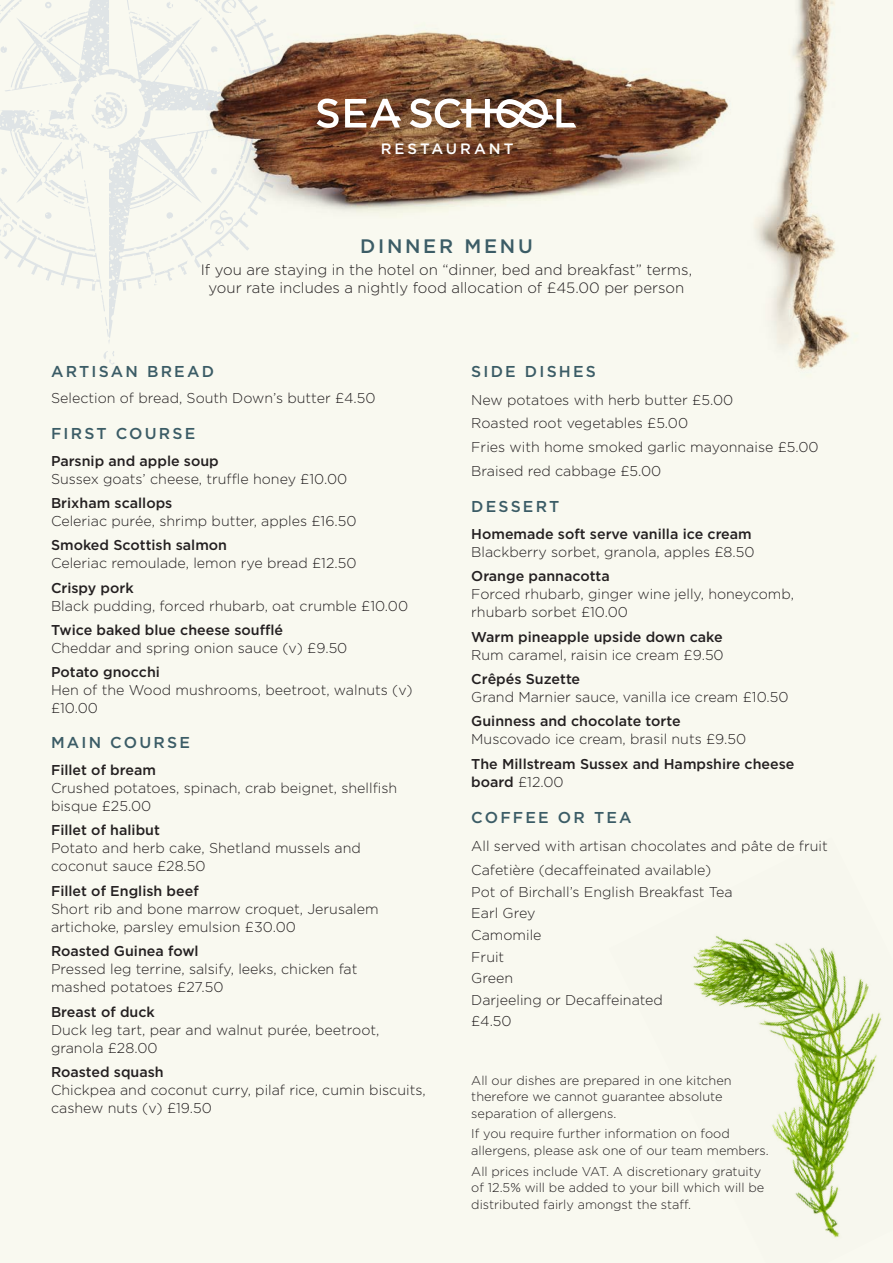
<style>
.page{position:relative;width:893px;height:1263px;background:#f9f9f0}
.page>*{position:absolute;margin:0;border:0;box-sizing:border-box;transform-origin:0 0}
.t1{font:500 19.5px "Gotham";letter-spacing:.14em;color:#3b5c66}
.t2{font:500 15.75px "Gotham";letter-spacing:.14em;color:#3b5c66}
.t3{font:300 15px/18px "Gotham";color:#231f20;text-align:center}
.t4{font:500 15px "Gotham";letter-spacing:.2em;color:#fff}
.t5{font:300 14.25px/18px "Gotham";color:#231f20}
.t6{font:500 14.25px/18px "Gotham";color:#231f20}
.t7{font:300 12.75px/16.5px "Gotham";color:#231f20}
.s1{font-weight:500}
.s2{font-weight:300}
</style>
<div class="page">
<svg style="left:0;top:0;width:249px;height:371px"></svg>
<img style="left:693px;top:935px;width:189px;height:303px">
<img style="left:196px;top:0;width:533px;height:245px">
<img style="left:755px;top:0;width:95px;height:370px">
<svg style="left:317px;top:99px;width:22px;height:29px"></svg>
<svg style="left:410px;top:98px;width:166px;height:30px"></svg>
<svg style="left:345px;top:99px;width:56px;height:28px"></svg>
<p class="t4" style="left:381px;top:141px;width:134px">RESTAURANT</p>
<p class="t1" style="left:360px;top:235px;width:174px">DINNER MENU</p>
<p class="t3" style="left:201px;top:260px;width:493px">If you are staying in the hotel on “dinner, bed and breakfast” terms, your rate includes a nightly food allocation of £45.00 per person</p>
<p class="t2" style="left:51px;top:362px;width:164px">ARTISAN BREAD</p>
<p class="t5" style="left:51px;top:389px;width:326px">Selection of bread, South Down’s butter £4.50</p>
<p class="t2" style="left:51px;top:424px;width:146px">FIRST COURSE</p>
<p class="t5" style="left:51px;top:451px;width:298px"><span class="s1">Parsnip and apple soup<br></span>Sussex goats’ cheese, truffle honey £10.00</p>
<p class="t5" style="left:51px;top:494px;width:307px"><span class="s1">Brixham scallops<br></span>Celeriac purée, shrimp butter, apples £16.50</p>
<p class="t5" style="left:51px;top:536px;width:307px"><span class="s1">Smoked Scottish salmon<br></span>Celeriac remoulade, lemon rye bread £12.50</p>
<p class="t5" style="left:51px;top:578px;width:359px"><span class="s1">Crispy pork<br></span>Black pudding, forced rhubarb, oat crumble £10.00</p>
<p class="t5" style="left:51px;top:621px;width:298px"><span class="s1">Twice baked blue cheese soufflé<br></span>Cheddar and spring onion sauce (v) £9.50</p>
<p class="t5" style="left:51px;top:663px;width:363px"><span class="s1">Potato gnocchi<br></span>Hen of the Wood mushrooms, beetroot, walnuts (v) £10.00</p>
<p class="t2" style="left:51px;top:734px;width:140px">MAIN COURSE</p>
<p class="t5" style="left:51px;top:761px;width:348px"><span class="s1">Fillet of bream<br></span>Crushed potatoes, spinach, crab beignet, shellfish bisque £25.00</p>
<p class="t5" style="left:51px;top:821px;width:311px"><span class="s1">Fillet of halibut<br></span>Potato and herb cake, Shetland mussels and coconut sauce £28.50</p>
<p class="t5" style="left:51px;top:881px;width:329px"><span class="s1">Fillet of English beef<br></span>Short rib and bone marrow croquet, Jerusalem artichoke, parsley emulsion £30.00</p>
<p class="t5" style="left:51px;top:942px;width:308px"><span class="s1">Roasted Guinea fowl<br></span>Pressed leg terrine, salsify, leeks, chicken fat mashed potatoes £27.50</p>
<p class="t5" style="left:51px;top:1002px;width:330px"><span class="s1">Breast of duck<br></span>Duck leg tart, pear and walnut purée, beetroot, granola £28.00</p>
<p class="t5" style="left:51px;top:1063px;width:376px"><span class="s1">Roasted squash<br></span>Chickpea and coconut curry, pilaf rice, cumin biscuits, cashew nuts (v) £19.50</p>
<p class="t2" style="left:471px;top:362px;width:126px">SIDE DISHES</p>
<p class="t5" style="left:471px;top:390px;width:263px">New potatoes with herb butter £5.00</p>
<p class="t5" style="left:471px;top:414px;width:218px">Roasted root vegetables £5.00</p>
<p class="t5" style="left:471px;top:438px;width:349px">Fries with home smoked garlic mayonnaise £5.00</p>
<p class="t5" style="left:471px;top:461px;width:192px">Braised red cabbage £5.00</p>
<p class="t2" style="left:471px;top:498px;width:90px">DESSERT</p>
<p class="t5" style="left:471px;top:525px;width:285px"><span class="s1">Homemade soft serve vanilla ice cream<br></span>Blackberry sorbet, granola, apples £8.50</p>
<p class="t5" style="left:471px;top:567px;width:324px"><span class="s1">Orange pannacotta<br></span>Forced rhubarb, ginger wine jelly, honeycomb, rhubarb sorbet £10.00</p>
<p class="t5" style="left:471px;top:627px;width:254px"><span class="s1">Warm pineapple upside down cake<br></span>Rum caramel, raisin ice cream £9.50</p>
<p class="t5" style="left:471px;top:670px;width:319px"><span class="s1">Crêpés Suzette<br></span>Grand Marnier sauce, vanilla ice cream £10.50</p>
<p class="t5" style="left:471px;top:712px;width:276px"><span class="s1">Guinness and chocolate torte<br></span>Muscovado ice cream, brasil nuts £9.50</p>
<p class="t6" style="left:471px;top:754px;width:325px">The Millstream Sussex and Hampshire cheese board <span class="s2">£12.00</span></p>
<p class="t2" style="left:471px;top:809px;width:162px">COFFEE OR TEA</p>
<p class="t5" style="left:471px;top:837px;width:358px">All served with artisan chocolates and pâte de fruit</p>
<p class="t5" style="left:471px;top:861px;width:241px">Cafetière (decaffeinated available)</p>
<p class="t5" style="left:471px;top:882px;width:263px">Pot of Birchall’s English Breakfast Tea</p>
<p class="t5" style="left:471px;top:904px;width:66px">Earl Grey</p>
<p class="t5" style="left:471px;top:926px;width:72px">Camomile</p>
<p class="t5" style="left:471px;top:947px;width:35px">Fruit</p>
<p class="t5" style="left:471px;top:969px;width:43px">Green</p>
<p class="t5" style="left:471px;top:990px;width:193px">Darjeeling or Decaffeinated</p>
<p class="t5" style="left:471px;top:1012px;width:42px">£4.50</p>
<p class="t7" style="left:471px;top:1072px;width:262px">All our dishes are prepared in one kitchen therefore we cannot guarantee absolute separation of allergens.</p>
<p class="t7" style="left:471px;top:1125px;width:299px">If you require further information on food allergens, please ask one of our team members.</p>
<p class="t7" style="left:471px;top:1163px;width:294px">All prices include VAT. A discretionary gratuity of 12.5% will be added to your bill which will be distributed fairly amongst the staff.</p>
</div>
